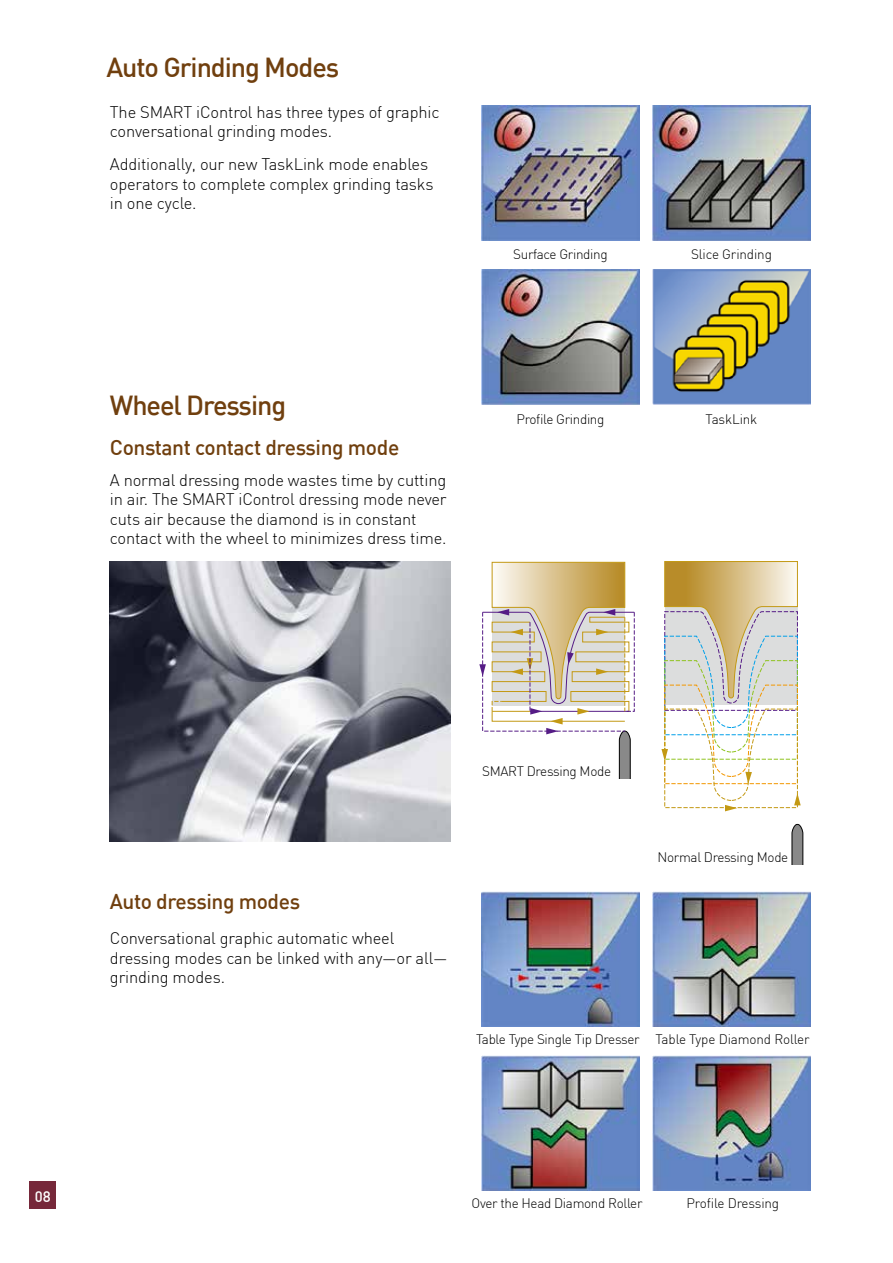
<style>
.page{position:relative;width:893px;height:1263px;background:#fff}
.page>*{position:absolute;margin:0;border:0;box-sizing:border-box;transform-origin:0 0}
.t1{font:500 27px "DIN";letter-spacing:-.04em;color:#703f0e}
.t2{font:500 21px "DIN";letter-spacing:-.02em;color:#703f0e}
.t3{font:300 16.5px/19.5px "DIN";letter-spacing:-.01em;color:#000}
.t4{font:500 15px "DIN";color:#fff}
.t5{font:300 13.5px "DIN";letter-spacing:-.025em;color:#000}
</style>
<div class="page">
<svg style="left:479px;top:561px;width:156px;height:217px"></svg>
<hr style="left:492px;top:711px;width:38px;height:1px;background:#c39914">
<svg style="left:791px;top:823px;width:13px;height:41px"></svg>
<svg style="left:661px;top:561px;width:140px;height:250px"></svg>
<img style="left:110px;top:561px;width:340px;height:280px">
<img style="left:653px;top:270px;width:157px;height:135px">
<img style="left:653px;top:1055px;width:157px;height:136px">
<img style="left:653px;top:105px;width:157px;height:136px">
<img style="left:653px;top:891px;width:157px;height:136px">
<img style="left:482px;top:105px;width:157px;height:135px">
<img style="left:482px;top:891px;width:157px;height:136px">
<img style="left:482px;top:270px;width:157px;height:135px">
<img style="left:482px;top:1055px;width:157px;height:136px">
<div style="left:30px;top:1182px;width:26px;height:27px;background:#76283a"></div>
<h1 class="t1" style="left:106px;top:50px;width:234px">Auto Grinding Modes</h1>
<p class="t3" style="left:110px;top:102px;width:331px">The SMART iControl has three types of graphic conversational grinding modes.</p>
<p class="t3" style="left:110px;top:155px;width:325px">Additionally, our new TaskLink mode enables operators to complete complex grinding tasks in one cycle.</p>
<h1 class="t1" style="left:110px;top:388px;width:178px">Wheel Dressing</h1>
<p class="t2" style="left:110px;top:434px;width:291px">Constant contact dressing mode</p>
<p class="t3" style="left:110px;top:470px;width:338px">A normal dressing mode wastes time by cutting in air. The SMART iControl dressing mode never cuts air because the diamond is in constant contact with the wheel to minimizes dress time.</p>
<p class="t5" style="left:513px;top:246px;width:96px">Surface Grinding</p>
<p class="t5" style="left:516px;top:411px;width:89px">Profile Grinding</p>
<p class="t5" style="left:691px;top:246px;width:82px">Slice Grinding</p>
<p class="t5" style="left:706px;top:411px;width:53px">TaskLink</p>
<p class="t4" style="left:35px;top:1186px;width:17px">08</p>
<p class="t2" style="left:110px;top:888px;width:192px">Auto dressing modes</p>
<p class="t3" style="left:110px;top:928px;width:339px">Conversational graphic automatic wheel dressing modes can be linked with any—or all— grinding modes.</p>
<p class="t5" style="left:482px;top:763px;width:131px">SMART Dressing Mode</p>
<p class="t5" style="left:657px;top:849px;width:132px">Normal Dressing Mode</p>
<p class="t5" style="left:476px;top:1031px;width:165px">Table Type Single Tip Dresser</p>
<p class="t5" style="left:655px;top:1031px;width:156px">Table Type Diamond Roller</p>
<p class="t5" style="left:472px;top:1194px;width:172px">Over the Head Diamond Roller</p>
<p class="t5" style="left:686px;top:1194px;width:94px">Profile Dressing</p>
</div>
